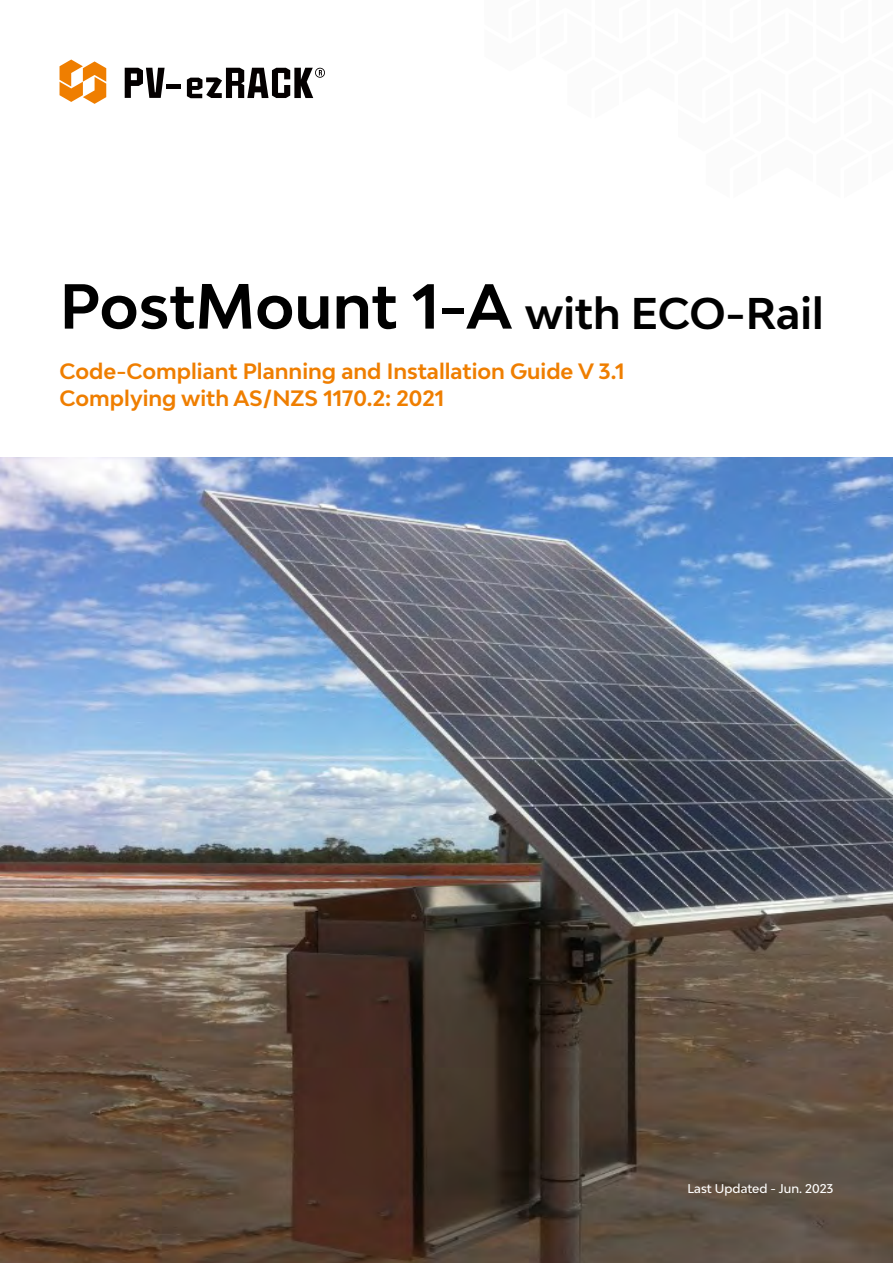
<style>
.page{position:relative;width:893px;height:1263px;background:#fff}
.page>*{position:absolute;margin:0;border:0;box-sizing:border-box;transform-origin:0 0}
.t1{font:700 60px "Bw Modelica";color:#000}
.t2{font:700 21px/27px "Bw Modelica";color:#ef7e00}
.t3{font:500 12px "Bw Modelica";color:#fff}
.s1{font-size:42px}
</style>
<div class="page">
<svg style="left:125px;top:68px;width:40px;height:30px"></svg>
<hr style="left:166px;top:85px;width:15px;height:4px;background:#040000">
<svg style="left:187px;top:68px;width:138px;height:30px"></svg>
<svg style="left:60px;top:60px;width:46px;height:44px"></svg>
<img style="left:0;top:458px;width:893px;height:805px">
<h1 class="t1" style="left:60px;top:267px;width:766px">PostMount 1-A <span class="s1">with ECO-Rail</span></h1>
<p class="t2" style="left:60px;top:357px;width:567px">Code-Compliant Planning and Installation Guide V 3.1<br>Complying with AS/NZS 1170.2: 2021</p>
<p class="t3" style="left:688px;top:1180px;width:147px">Last Updated - Jun. 2023</p>
</div>
